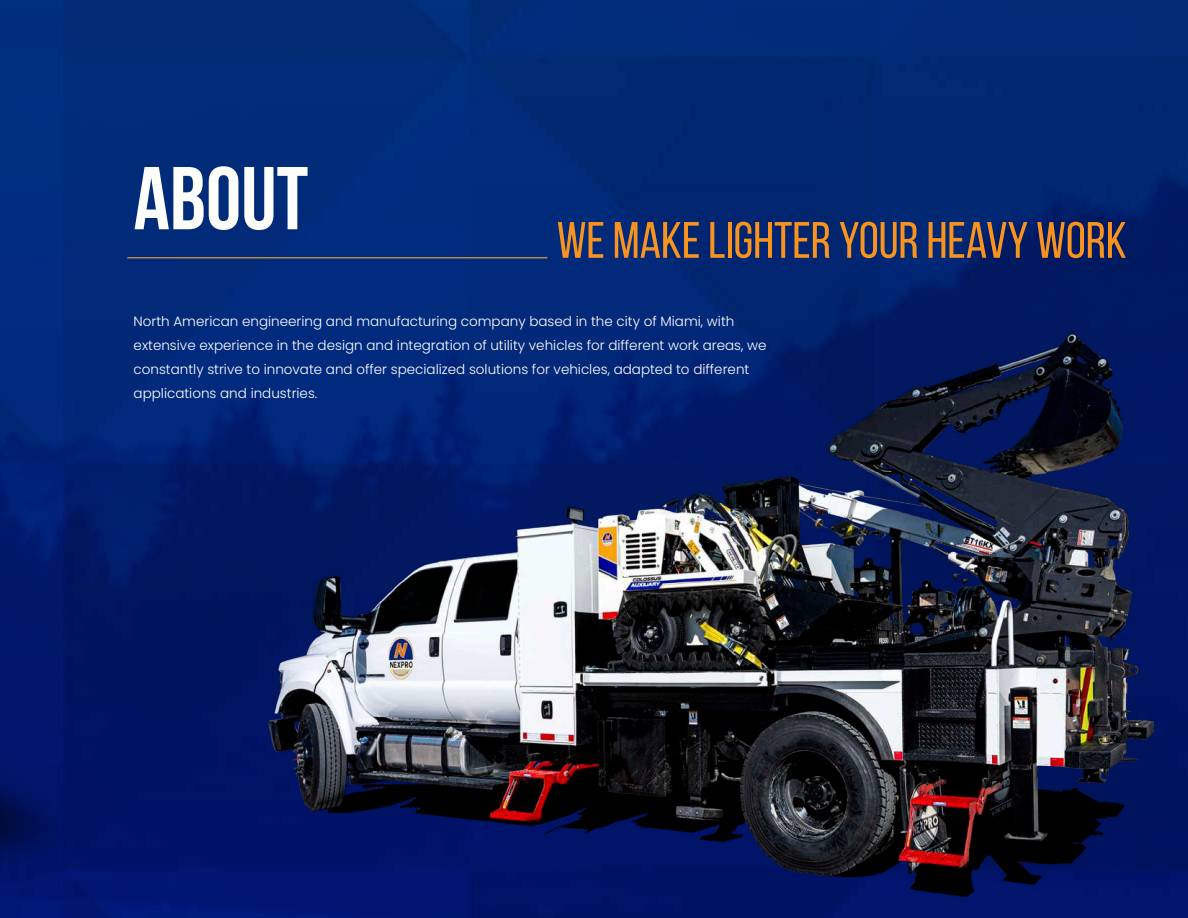
<style>
.page{position:relative;width:1188px;height:918px;background:#fff}
.page>*{position:absolute;margin:0;border:0;box-sizing:border-box;transform-origin:0 0}
.t1{font:700 88.95px "Bebas Neue";color:#fdfdfb}
.t2{font:51.15px "Bebas Neue";color:#f7931e}
.t3{font:300 13.5px/24px "Poppins";color:#fff}
</style>
<div class="page">
<img style="left:0;top:0;width:1188px;height:918px">
<img style="left:0;top:285px;width:114px;height:633px">
<img style="left:140px;top:307px;width:1048px;height:611px">
<hr style="left:127px;top:257px;width:420px;height:1px;background:#f9b233">
<h1 class="t1" style="left:134px;top:150px;width:176px">ABOUT</h1>
<h2 class="t2" style="left:557px;top:212px;width:572px">WE MAKE LIGHTER YOUR HEAVY WORK</h2>
<p class="t3" style="left:134px;top:310px;width:635px">North American engineering and manufacturing company based in the city of Miami, with extensive experience in the design and integration of utility vehicles for different work areas, we constantly strive to innovate and offer specialized solutions for vehicles, adapted to different applications and industries.</p>
</div>
